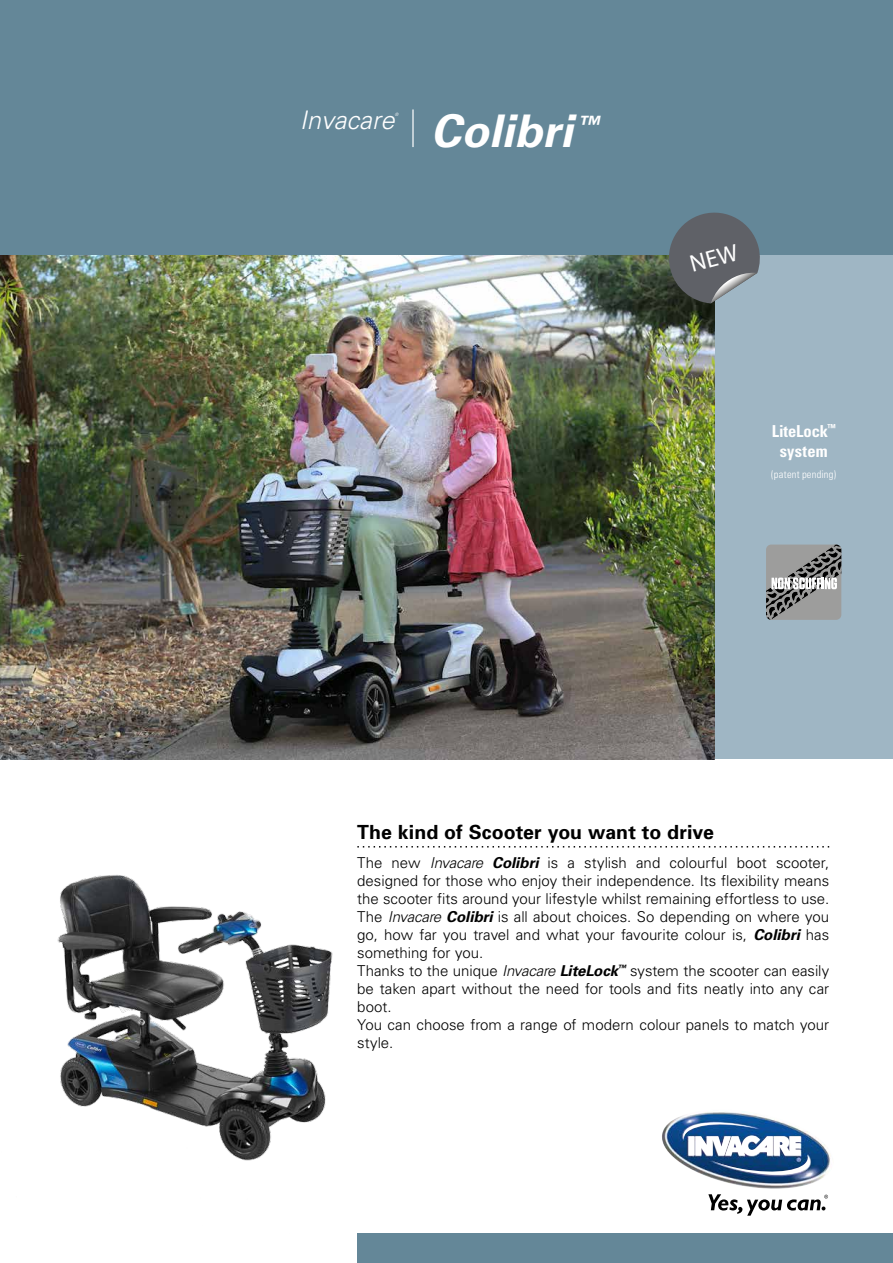
<style>
.page{position:relative;width:893px;height:1263px;background:#fff}
.page>*{position:absolute;margin:0;border:0;box-sizing:border-box;transform-origin:0 0}
.t1{font:italic 700 45px "Univers";letter-spacing:.005em;color:#fff}
.t2{font:italic 300 25.5px "Univers";color:#fff}
.t3{font:700 19.5px "Univers";letter-spacing:.005em;color:#000}
.t4{font:700 condensed 16.5px/19.8px "Univers";letter-spacing:.005em;color:#fff;text-align:center}
.t5{font:300 15px/18px "Univers";color:#000}
.t6{font:300 condensed 10.5px "Univers";letter-spacing:.02em;color:#fff}
.t7{font:italic 300 4.5px "Univers";color:#fff}
.s1{font-style:italic}
.s2{font-weight:700;font-style:italic}
</style>
<div class="page">
<div style="left:0;top:0;width:893px;height:255px;background:#648798"></div>
<div style="left:714px;top:255px;width:179px;height:504px;background:#9fb6c4"></div>
<img style="left:0;top:255px;width:714px;height:504px">
<div style="left:357px;top:1233px;width:536px;height:30px;background:#648798"></div>
<svg style="left:357px;top:846px;width:472px;height:1px"></svg>
<img style="left:662px;top:1111px;width:168px;height:78px">
<img style="left:683px;top:1119px;width:127px;height:59px">
<svg style="left:708px;top:1194px;width:120px;height:22px"></svg>
<hr style="left:412px;top:109px;width:2px;height:38px;background:#fff">
<img style="left:57px;top:875px;width:276px;height:286px">
<svg style="left:766px;top:544px;width:75px;height:76px;background:#8d8d8d"></svg>
<svg style="left:664px;top:212px;width:96px;height:91px"></svg>
<h2 class="t2" style="left:300px;top:105px;width:96px">Invacare</h2>
<p class="t7" style="left:395px;top:112px;width:5px">®</p>
<h1 class="t1" style="left:431px;top:104px;width:170px">Colibri <sup>™</sup></h1>
<p class="t4" style="left:772px;top:421px;width:65px">LiteLock<sup>™ </sup>system</p>
<p class="t6" style="left:771px;top:468px;width:67px">(patent pending)</p>
<h3 class="t3" style="left:357px;top:819px;width:358px">The kind of Scooter you want to drive</h3>
<p class="t5" style="left:357px;top:853px;width:473px">The new <span class="s1">Invacare</span> <span class="s2">Colibri</span> is a stylish and colourful boot scooter, designed for those who enjoy their independence. Its flexibility means the scooter fits around your lifestyle whilst remaining effortless to use.<br>The <span class="s1">Invacare</span> <span class="s2">Colibri</span> is all about choices. So depending on where you go, how far you travel and what your favourite colour is, <span class="s2">Colibri</span> has something for you.<br>Thanks to the unique <span class="s1">Invacare</span> <span class="s2">LiteLock</span><sup>™</sup> system the scooter can easily be taken apart without the need for tools and fits neatly into any car boot.<br>You can choose from a range of modern colour panels to match your style.</p>
</div>
